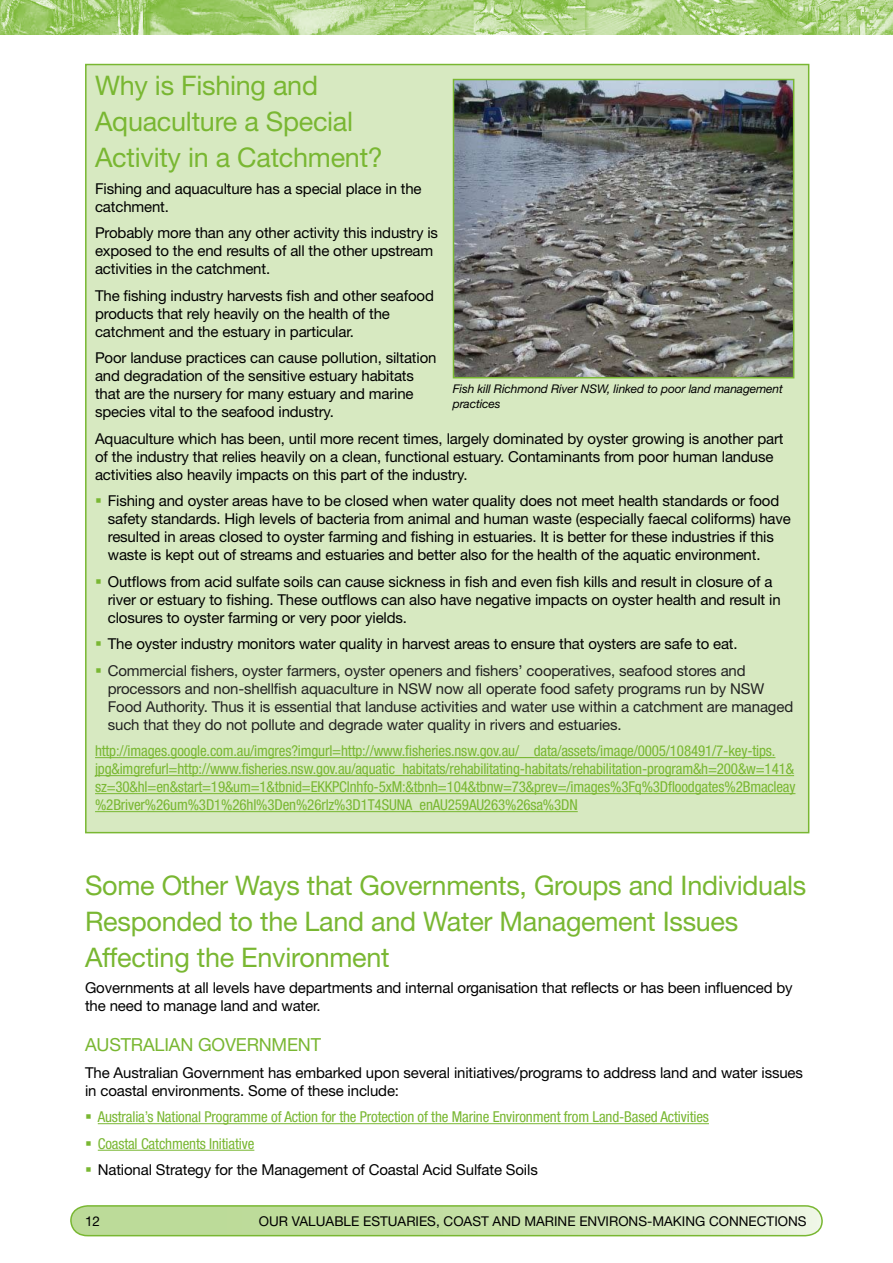
<style>
.page{position:relative;width:893px;height:1263px;background:#fff}
.page>*{position:absolute;margin:0;border:0;box-sizing:border-box;transform-origin:0 0}
.t1{font:27px/36px "Helvetica Neue";letter-spacing:-.01em;color:#79b732}
.t2{font:18px "Helvetica Neue";letter-spacing:-.01em;color:#79b732}
.t3{font:15px/18px "Helvetica Neue";letter-spacing:-.01em;color:#000}
.t4{font:condensed 15px/18px "Helvetica Neue";letter-spacing:-.01em;color:#79b732}
.t5{font:15px/18px "Helvetica Neue";letter-spacing:-.01em;color:#222}
.t6{font:13.5px "Helvetica Neue";color:#000}
.t7{font:italic 12px/15px "Helvetica Neue";letter-spacing:-.01em;color:#000}
.s1{color:#79b732}
</style>
<div class="page">
<svg style="left:70px;top:1205px;width:753px;height:32px;background:#c3dea3"></svg>
<img style="left:0;top:0;width:893px;height:34px">
<hr style="left:98px;top:1123px;width:611px;height:1px;background:#79b732">
<hr style="left:98px;top:1150px;width:156px;height:1px;background:#79b732">
<div style="left:86px;top:65px;width:723px;height:768px;background:#d7e9c1"></div>
<hr style="left:95px;top:757px;width:680px;height:1px;background:#79b732">
<hr style="left:95px;top:775px;width:699px;height:1px;background:#79b732">
<hr style="left:95px;top:793px;width:700px;height:1px;background:#79b732">
<hr style="left:95px;top:811px;width:483px;height:1px;background:#79b732">
<img style="left:456px;top:82px;width:335px;height:293px">
<div style="left:453px;top:79px;width:341px;height:299px;border:2px solid #79b732"></div>
<h1 class="t1" style="left:95px;top:67px;width:289px">Why is Fishing and<br>Aquaculture a Special<br>Activity in a Catchment?</h1>
<p class="t3" style="left:95px;top:179px;width:328px">Fishing and aquaculture has a special place in the catchment.</p>
<p class="t3" style="left:95px;top:223px;width:344px">Probably more than any other activity this industry is exposed to the end results of all the other upstream activities in the catchment.</p>
<p class="t3" style="left:95px;top:286px;width:340px">The fishing industry harvests fish and other seafood products that rely heavily on the health of the catchment and the estuary in particular.</p>
<p class="t3" style="left:95px;top:348px;width:343px">Poor landuse practices can cause pollution, siltation and degradation of the sensitive estuary habitats that are the nursery for many estuary and marine species vital to the seafood industry.</p>
<p class="t3" style="left:95px;top:429px;width:690px">Aquaculture which has been, until more recent times, largely dominated by oyster growing is another part of the industry that relies heavily on a clean, functional estuary. Contaminants from poor human landuse activities also heavily impacts on this part of the industry.</p>
<p class="t3" style="left:108px;top:491px;width:684px;text-indent:-13px"><span class="s1">▪</span> Fishing and oyster areas have to be closed when water quality does not meet health standards or food safety standards. High levels of bacteria from animal and human waste (especially faecal coliforms) have resulted in areas closed to oyster farming and fishing in estuaries. It is better for these industries if this waste is kept out of streams and estuaries and better also for the health of the aquatic environment.</p>
<p class="t3" style="left:108px;top:572px;width:674px;text-indent:-13px"><span class="s1">▪</span> Outflows from acid sulfate soils can cause sickness in fish and even fish kills and result in closure of a river or estuary to fishing. These outflows can also have negative impacts on oyster health and result in closures to oyster farming or very poor yields.</p>
<p class="t3" style="left:95px;top:635px;width:644px"><span class="s1">▪</span> The oyster industry monitors water quality in harvest areas to ensure that oysters are safe to eat.</p>
<p class="t5" style="left:108px;top:661px;width:687px;text-indent:-13px"><span class="s1">▪</span> Commercial fishers, oyster farmers, oyster openers and fishers’ cooperatives, seafood stores and processors and non-shellfish aquaculture in NSW now all operate food safety programs run by NSW Food Authority. Thus it is essential that landuse activities and water use within a catchment are managed such that they do not pollute and degrade water quality in rivers and estuaries.</p>
<p class="t4" style="left:95px;top:742px;width:702px">http://images.google.com.au/imgres?imgurl=http://www.fisheries.nsw.gov.au/__data/assets/image/0005/108491/7-key-tips. jpg&amp;imgrefurl=http://www.fisheries.nsw.gov.au/aquatic_habitats/rehabilitating-habitats/rehabilitation-program&amp;h=200&amp;w=141&amp; sz=30&amp;hl=en&amp;start=19&amp;um=1&amp;tbnid=EKKPClnhfo-5xM:&amp;tbnh=104&amp;tbnw=73&amp;prev=/images%3Fq%3Dfloodgates%2Bmacleay %2Briver%26um%3D1%26hl%3Den%26rlz%3D1T4SUNA_enAU259AU263%26sa%3DN</p>
<p class="t7" style="left:453px;top:381px;width:332px">Fish kill Richmond River NSW, linked to poor land management practices</p>
<h1 class="t1" style="left:85px;top:867px;width:723px">Some Other Ways that Governments, Groups and Individuals<br>Responded to the Land and Water Management Issues<br>Affecting the Environment</h1>
<p class="t3" style="left:85px;top:979px;width:709px">Governments at all levels have departments and internal organisation that reflects or has been influenced by the need to manage land and water.</p>
<p class="t2" style="left:85px;top:1034px;width:238px">AUSTRALIAN GOVERNMENT</p>
<p class="t3" style="left:85px;top:1063px;width:719px">The Australian Government has embarked upon several initiatives/programs to address land and water issues in coastal environments. Some of these include:</p>
<p class="t4" style="left:85px;top:1108px;width:625px">▪ Australia’s National Programme of Action for the Protection of the Marine Environment from Land-Based Activities</p>
<p class="t4" style="left:85px;top:1134px;width:171px">▪ Coastal Catchments Initiative</p>
<p class="t3" style="left:85px;top:1161px;width:454px"><span class="s1">▪</span> National Strategy for the Management of Coastal Acid Sulfate Soils</p>
<p class="t6" style="left:85px;top:1213px;width:17px">12</p>
<p class="t6" style="left:259px;top:1213px;width:549px">OUR VALUABLE ESTUARIES, COAST AND MARINE ENVIRONS-MAKING CONNECTIONS</p>
</div>
